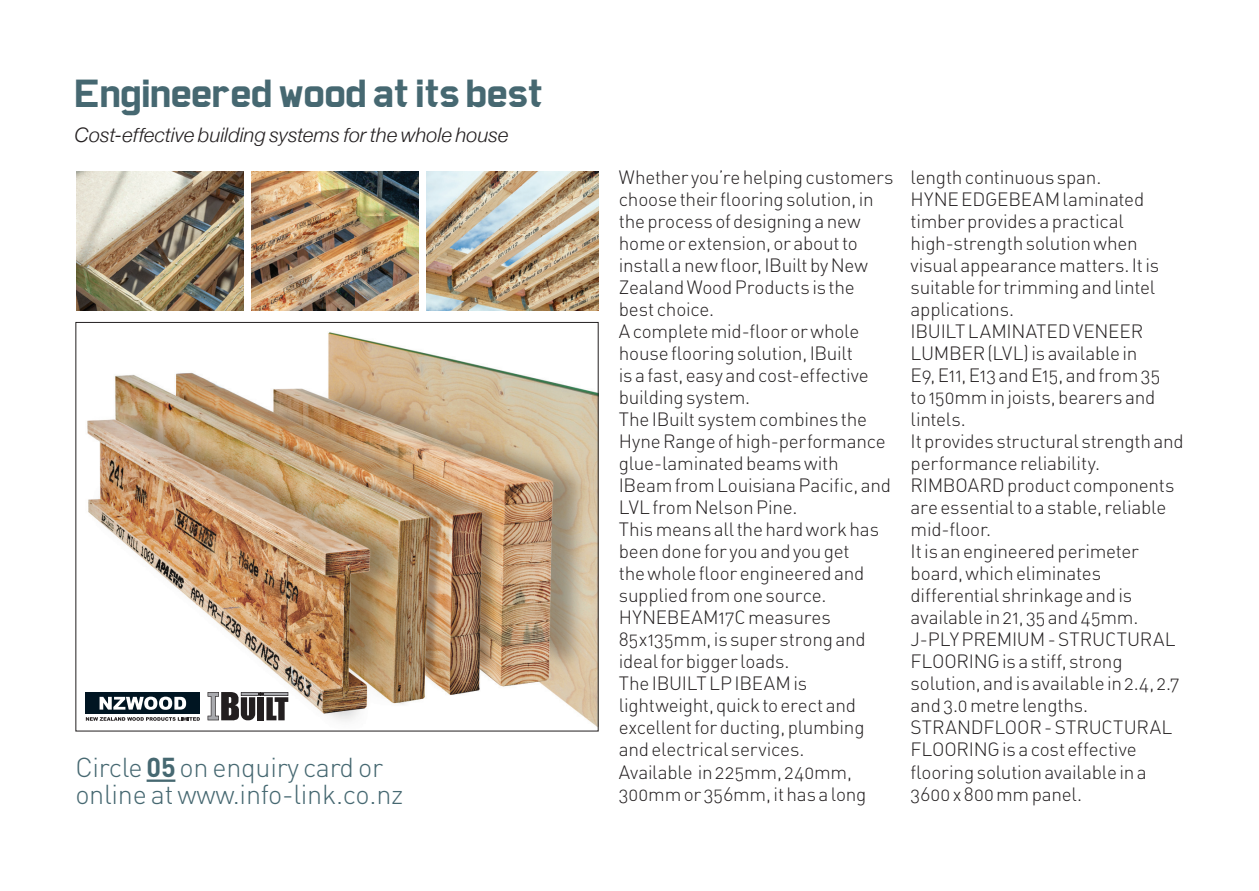
<style>
.page{position:relative;width:1259px;height:891px;background:#fff}
.page>*{position:absolute;margin:0;border:0;box-sizing:border-box;transform-origin:0 0}
.il_headline{font:700 36px "AF Carplates";letter-spacing:-.04em;color:#466871;scale:1.1 1}
.il_text_info{font:300 27px/27px "DIN";letter-spacing:-.01em;color:#466871}
.il_intro{font:italic 300 20px "Helvetica Neue";letter-spacing:.005em;color:#231f20}
.il_body{font:19px/22px "DIN Light Alternate";letter-spacing:-.01em;color:#231f20}
.s1{font-weight:700}
</style>
<div class="page">
<hr style="left:147px;top:779px;width:28px;height:2px;background:#466871">
<img style="left:85px;top:332px;width:511px;height:394px">
<img style="left:426px;top:171px;width:172px;height:140px">
<img style="left:77px;top:171px;width:167px;height:139px">
<img style="left:252px;top:171px;width:167px;height:139px">
<svg style="left:208px;top:691px;width:80px;height:29px"></svg>
<svg style="left:86px;top:716px;width:114px;height:4px"></svg>
<div style="left:86px;top:692px;width:114px;height:21px;background:#001522"></div>
<svg style="left:100px;top:696px;width:86px;height:13px"></svg>
<p class="il_headline" style="left:74px;top:70px;width:429px">Engineered wood at its best</p>
<p class="il_intro" style="left:75px;top:123px;width:435px">Cost-effective building systems for the whole house</p>
<p class="il_text_info" style="left:75px;top:753px;width:329px">Circle <span class="s1">05</span> on enquiry card or online at www.info-link.co.nz</p>
<p class="il_body" style="left:619px;top:166px;width:276px">Whether you’re helping customers choose their flooring solution, in the process of designing a new home or extension, or about to install a new floor, IBuilt by New<br>Zealand Wood Products is the</p>
<p class="il_body" style="left:619px;top:298px;width:97px">best choice.</p>
<p class="il_body" style="left:619px;top:320px;width:251px">A complete mid-floor or whole house flooring solution, IBuilt is a fast, easy and cost-effective building system.</p>
<p class="il_body" style="left:619px;top:408px;width:274px">The IBuilt system combines the<br>Hyne Range of high-performance glue-laminated beams with<br>IBeam from Louisiana Pacific, and<br>LVL from Nelson Pine.</p>
<p class="il_body" style="left:619px;top:518px;width:262px">This means all the hard work has</p>
<p class="il_body" style="left:619px;top:540px;width:247px">been done for you and you get the whole floor engineered and supplied from one source.</p>
<p class="il_body" style="left:619px;top:606px;width:248px">HYNEBEAM17C measures<br>85x135mm, is super strong and ideal for bigger loads.</p>
<p class="il_body" style="left:619px;top:672px;width:247px">The IBUILT LP IBEAM is lightweight, quick to erect and excellent for ducting, plumbing and electrical services.</p>
<p class="il_body" style="left:619px;top:760px;width:249px">Available in 225mm, 240mm,<br>300mm or 356mm, it has a long</p>
<p class="il_body" style="left:910px;top:166px;width:192px">length continuous span.</p>
<p class="il_body" style="left:910px;top:188px;width:250px">HYNE EDGEBEAM laminated timber provides a practical high-strength solution when visual appearance matters. It is suitable for trimming and lintel applications.</p>
<p class="il_body" style="left:910px;top:320px;width:251px">IBUILT LAMINATED VENEER<br>LUMBER (LVL) is available in<br>E9, E11, E13 and E15, and from 35 to 150mm in joists, bearers and lintels.</p>
<p class="il_body" style="left:910px;top:430px;width:275px">It provides structural strength and performance reliability.</p>
<p class="il_body" style="left:910px;top:474px;width:265px">RIMBOARD product components are essential to a stable, reliable mid-floor.</p>
<p class="il_body" style="left:910px;top:540px;width:230px">It is an engineered perimeter board, which eliminates differential shrinkage and is available in 21, 35 and 45mm.</p>
<p class="il_body" style="left:910px;top:628px;width:270px">J-PLY PREMIUM - STRUCTURAL<br>FLOORING is a stiff, strong solution, and is available in 2.4, 2.7 and 3.0 metre lengths.</p>
<p class="il_body" style="left:910px;top:716px;width:263px">STRANDFLOOR - STRUCTURAL<br>FLOORING is a cost effective flooring solution available in a<br>3600 x 800 mm panel.</p>
</div>
